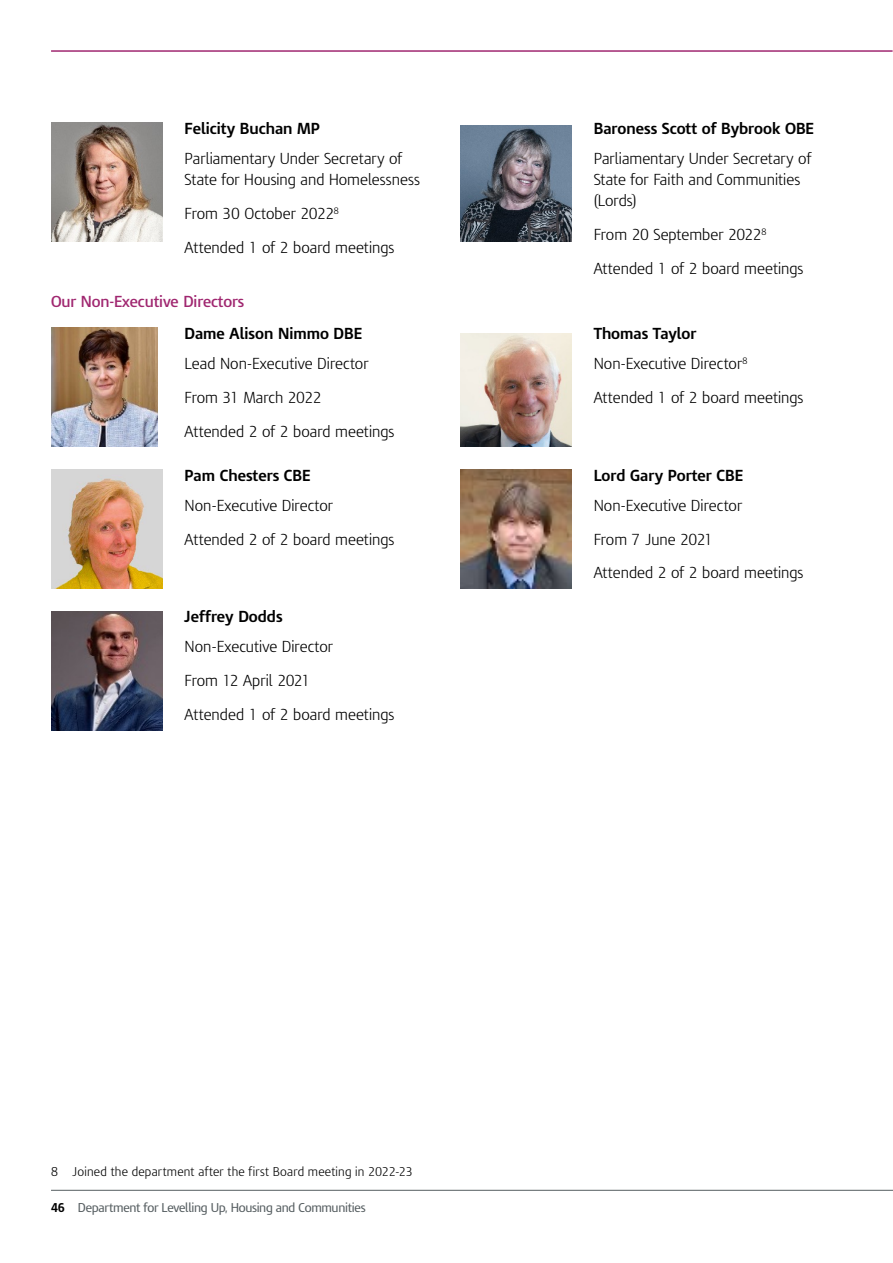
<style>
.page{position:relative;width:893px;height:1263px;background:#fff}
.page>*{position:absolute;margin:0;border:0;box-sizing:border-box;transform-origin:0 0}
.Body_copy{font:300 15px/21px "HMRC Modena";color:#000}
.t1{font:700 15px "HMRC Modena";color:#000}
.Heading_3{font:600 15px "HMRC Modena";letter-spacing:-.005em;color:#a02770}
.Footnote{font:300 12px "HMRC Modena";letter-spacing:.015em;color:#000}
.t2{font:12px "HMRC Modena";letter-spacing:-.025em;color:#565e61}
.s1{font-weight:700;color:#000}
</style>
<div class="page">
<hr style="left:51px;top:1190px;width:842px;height:1px;background:#565e61">
<hr style="left:51px;top:50px;width:842px;height:2px;background:#a02770">
<img style="left:51px;top:123px;width:111px;height:119px">
<img style="left:460px;top:126px;width:111px;height:116px">
<img style="left:51px;top:328px;width:106px;height:119px">
<img style="left:460px;top:334px;width:111px;height:113px">
<img style="left:51px;top:470px;width:111px;height:119px">
<img style="left:460px;top:470px;width:111px;height:119px">
<img style="left:51px;top:611px;width:111px;height:119px">
<p class="t1" style="left:185px;top:120px;width:137px">Felicity Buchan MP</p>
<p class="Body_copy" style="left:185px;top:148px;width:237px">Parliamentary Under Secretary of<br>State for Housing and Homelessness</p>
<p class="Body_copy" style="left:185px;top:203px;width:156px">From 30 October 2022<sup>8</sup></p>
<p class="Body_copy" style="left:185px;top:237px;width:211px">Attended 1 of 2 board meetings</p>
<h4 class="Heading_3" style="left:51px;top:293px;width:195px">Our Non-Executive Directors</h4>
<p class="t1" style="left:185px;top:325px;width:179px">Dame Alison Nimmo DBE</p>
<p class="Body_copy" style="left:185px;top:353px;width:186px">Lead Non-Executive Director</p>
<p class="Body_copy" style="left:185px;top:387px;width:138px">From 31 March 2022</p>
<p class="Body_copy" style="left:185px;top:421px;width:211px">Attended 2 of 2 board meetings</p>
<p class="t1" style="left:185px;top:466px;width:127px">Pam Chesters CBE</p>
<p class="Body_copy" style="left:185px;top:495px;width:150px">Non-Executive Director</p>
<p class="Body_copy" style="left:185px;top:529px;width:211px">Attended 2 of 2 board meetings</p>
<p class="t1" style="left:185px;top:608px;width:100px">Jeffrey Dodds</p>
<p class="Body_copy" style="left:185px;top:636px;width:150px">Non-Executive Director</p>
<p class="Body_copy" style="left:185px;top:670px;width:127px">From 12 April 2021</p>
<p class="Body_copy" style="left:185px;top:704px;width:211px">Attended 1 of 2 board meetings</p>
<p class="t1" style="left:594px;top:120px;width:222px">Baroness Scott of Bybrook OBE</p>
<p class="Body_copy" style="left:594px;top:148px;width:219px">Parliamentary Under Secretary of<br>State for Faith and Communities (Lords)</p>
<p class="Body_copy" style="left:594px;top:224px;width:174px">From 20 September 2022<sup>8</sup></p>
<p class="Body_copy" style="left:594px;top:258px;width:211px">Attended 1 of 2 board meetings</p>
<p class="t1" style="left:594px;top:325px;width:104px">Thomas Taylor</p>
<p class="Body_copy" style="left:594px;top:353px;width:155px">Non-Executive Director<sup>8</sup></p>
<p class="Body_copy" style="left:594px;top:387px;width:211px">Attended 1 of 2 board meetings</p>
<p class="t1" style="left:594px;top:466px;width:151px">Lord Gary Porter CBE</p>
<p class="Body_copy" style="left:594px;top:495px;width:150px">Non-Executive Director</p>
<p class="Body_copy" style="left:594px;top:529px;width:121px">From 7 June 2021</p>
<p class="Body_copy" style="left:594px;top:562px;width:211px">Attended 2 of 2 board meetings</p>
<p class="Footnote" style="left:51px;top:1164px;width:363px">8 Joined the department after the first Board meeting in 2022-23</p>
<p class="t2" style="left:51px;top:1200px;width:316px"><span class="s1">46</span> Department for Levelling Up, Housing and Communities</p>
</div>
